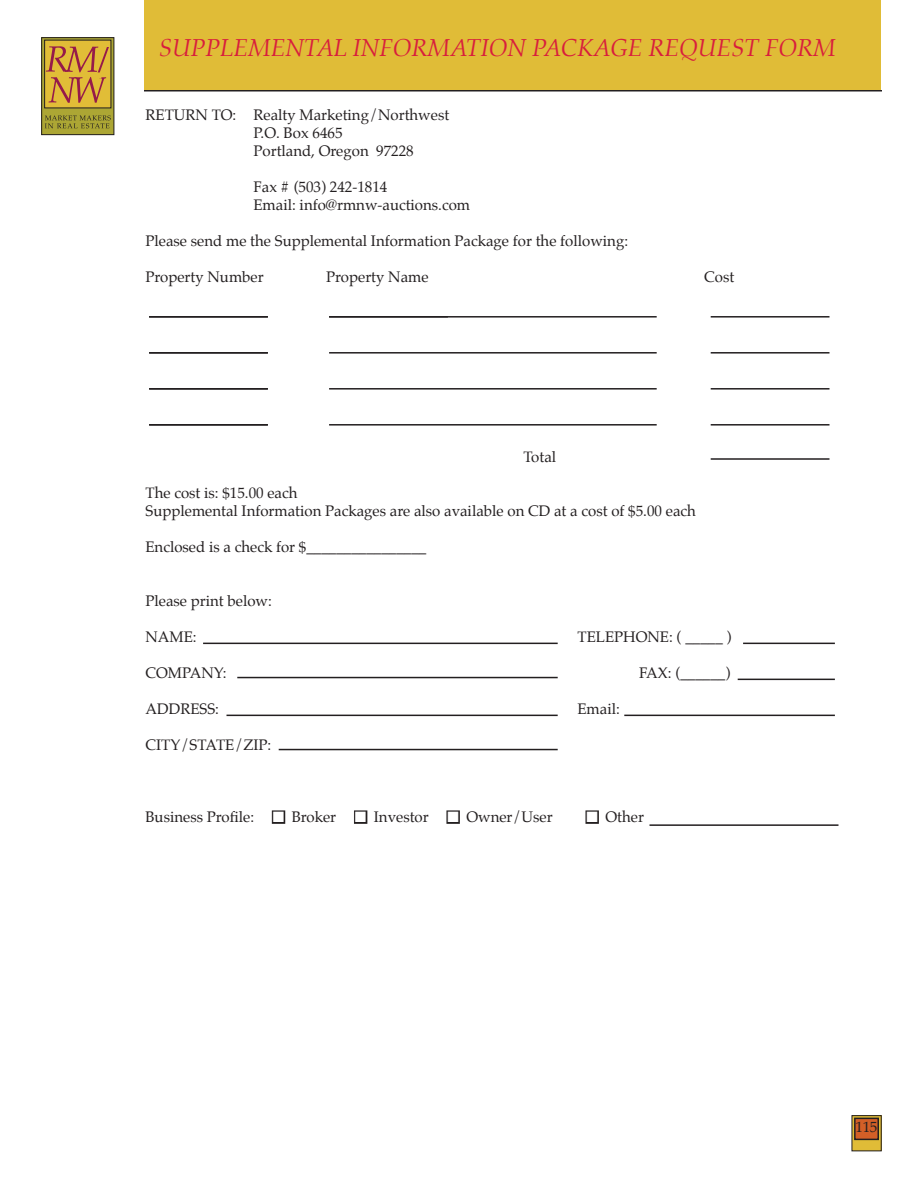
<style>
.page{position:relative;width:918px;height:1188px;background:#fff}
.page>*{position:absolute;margin:0;border:0;box-sizing:border-box;transform-origin:0 0}
.t1{font:italic 24px "Palatino";color:#d81d3d}
.t2{font:15px/18px "Palatino";color:#231f20}
.t3{font:15px "Palatino Linotype";color:#231f20}
.s1{color:#fff}
</style>
<div class="page">
<svg style="left:854px;top:1117px;width:26px;height:32px"></svg>
<div style="left:852px;top:1115px;width:30px;height:36px;border:1px solid #231f20"></div>
<div style="left:855px;top:1118px;width:23px;height:21px;background:#d35f27"></div>
<div style="left:854px;top:1118px;width:25px;height:22px;border:2px solid #231f20"></div>
<hr style="left:144px;top:90px;width:738px;height:2px;background:#231f20">
<div style="left:145px;top:0;width:736px;height:90px;background:#e0bc37"></div>
<div style="left:272px;top:810px;width:13px;height:14px;border:3px solid #231f20"></div>
<div style="left:354px;top:810px;width:13px;height:14px;border:3px solid #231f20"></div>
<div style="left:446px;top:810px;width:14px;height:14px;border:3px solid #231f20"></div>
<div style="left:585px;top:810px;width:14px;height:14px;border:3px solid #231f20"></div>
<svg style="left:43px;top:39px;width:69px;height:94px"></svg>
<div style="left:41px;top:37px;width:73px;height:98px;border:1px solid #231f20"></div>
<div style="left:44px;top:40px;width:67px;height:68px;background:#e1bd37;border:1px solid #231f20"></div>
<svg style="left:45px;top:115px;width:66px;height:13px"></svg>
<svg style="left:46px;top:43px;width:64px;height:60px"></svg>
<hr style="left:149px;top:316px;width:119px;height:2px;background:#231f20">
<hr style="left:711px;top:316px;width:119px;height:2px;background:#231f20">
<hr style="left:329px;top:316px;width:328px;height:2px;background:#231f20">
<hr style="left:329px;top:352px;width:328px;height:2px;background:#231f20">
<hr style="left:329px;top:388px;width:328px;height:2px;background:#231f20">
<hr style="left:329px;top:424px;width:328px;height:2px;background:#231f20">
<hr style="left:149px;top:352px;width:119px;height:2px;background:#231f20">
<hr style="left:711px;top:352px;width:119px;height:2px;background:#231f20">
<hr style="left:149px;top:388px;width:119px;height:2px;background:#231f20">
<hr style="left:711px;top:388px;width:119px;height:2px;background:#231f20">
<hr style="left:149px;top:424px;width:119px;height:2px;background:#231f20">
<hr style="left:711px;top:424px;width:119px;height:2px;background:#231f20">
<hr style="left:711px;top:458px;width:119px;height:2px;background:#231f20">
<hr style="left:203px;top:643px;width:355px;height:1px;background:#231f20">
<hr style="left:237px;top:677px;width:321px;height:1px;background:#231f20">
<hr style="left:743px;top:643px;width:92px;height:1px;background:#231f20">
<hr style="left:738px;top:679px;width:97px;height:1px;background:#231f20">
<hr style="left:226px;top:715px;width:332px;height:1px;background:#231f20">
<hr style="left:624px;top:715px;width:211px;height:1px;background:#231f20">
<hr style="left:279px;top:749px;width:279px;height:1px;background:#231f20">
<hr style="left:650px;top:824px;width:188px;height:2px;background:#231f20">
<h1 class="t1" style="left:159px;top:28px;width:678px">SUPPLEMENTAL INFORMATION PACKAGE REQUEST FORM</h1>
<p class="t2" style="left:254px;top:106px;width:197px;text-indent:-108px">RETURN TO: Realty Marketing/Northwest<br>P.O. Box 6465<br>Portland, Oregon 97228</p>
<p class="t2" style="left:254px;top:178px;width:218px">Fax # (503) 242-1814<br>Email: info@rmnw-auctions.com</p>
<p class="t2" style="left:146px;top:232px;width:484px">Please send me the Supplemental Information Package for the following:</p>
<p class="t2" style="left:146px;top:268px;width:120px">Property Number</p>
<p class="t2" style="left:326px;top:268px;width:104px">Property Name</p>
<p class="t2" style="left:704px;top:268px;width:32px">Cost</p>
<p class="t2" style="left:524px;top:448px;width:34px">Total</p>
<p class="t2" style="left:146px;top:484px;width:552px">The cost is: $15.00 each<br>Supplemental Information Packages are also available on CD at a cost of $5.00 each</p>
<p class="t2" style="left:146px;top:538px;width:282px">Enclosed is a check for $________________</p>
<p class="t2" style="left:146px;top:592px;width:128px">Please print below:</p>
<p class="t2" style="left:146px;top:628px;width:53px">NAME:</p>
<p class="t2" style="left:578px;top:628px;width:156px">TELEPHONE: ( _____ )</p>
<p class="t2" style="left:146px;top:664px;width:83px">COMPANY:</p>
<p class="t2" style="left:639px;top:664px;width:93px">FAX: (______)</p>
<p class="t2" style="left:146px;top:700px;width:75px">ADDRESS:</p>
<p class="t2" style="left:578px;top:700px;width:44px">Email:</p>
<p class="t2" style="left:146px;top:736px;width:127px">CITY/STATE/ZIP:</p>
<p class="t2" style="left:146px;top:808px;width:192px">Business Profile: <span class="s1">■</span> Broker</p>
<p class="t2" style="left:355px;top:808px;width:75px"><span class="s1">■</span> Investor</p>
<p class="t2" style="left:447px;top:808px;width:107px"><span class="s1">■</span> Owner/User</p>
<p class="t2" style="left:586px;top:808px;width:59px"><span class="s1">■</span> Other</p>
<p class="t3" style="left:856px;top:1117px;width:23px">115</p>
</div>
